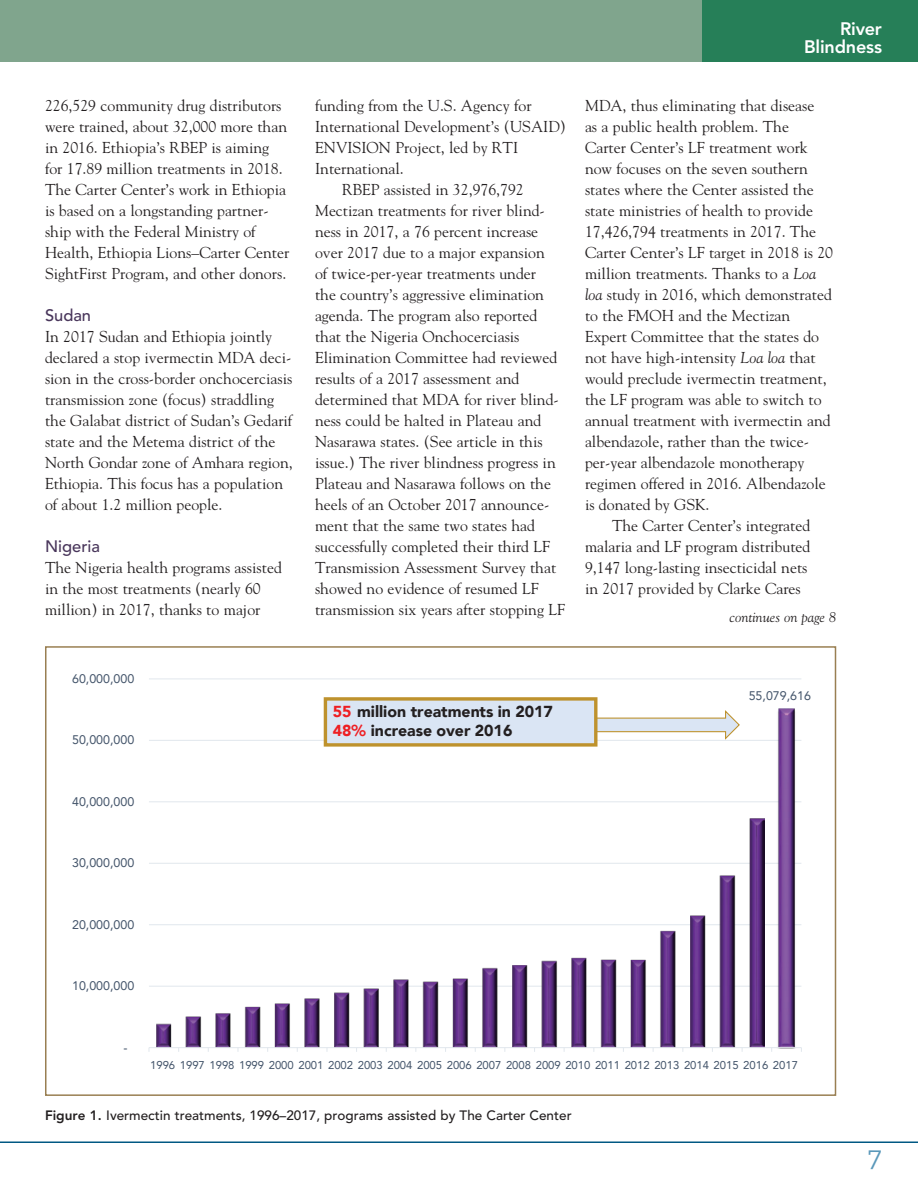
<style>
.page{position:relative;width:918px;height:1188px;background:#fff}
.page>*{position:absolute;margin:0;border:0;box-sizing:border-box;transform-origin:0 0}
.t1{font:27px "Lean OFY";color:#5a98ba}
.t2{font:800 18px/18px "Avenir";letter-spacing:-.01em;color:#fff;text-align:right}
.Avenir_Subhead{font:500 16.5px "Avenir";color:#49365b}
.t3{font:900 15.9px/19px "Avenir LT";color:#231f20}
.Body_Copy{font:15.75px/21px "Goudy";color:#231f20}
.Body_No_Indent{font:15.75px/21px "Goudy";color:#231f20}
.Body_Copy-2{font:italic 14.25px "Goudy";color:#231f20}
.Avenir_Chart_Head{font:500 13.5px "Avenir";color:#231f20}
.t4{font:12.45px "Avenir LT";letter-spacing:-.005em;color:#43546a}
.t5{font:11.25px "Avenir LT";color:#43546a}
.s1{font-style:italic}
.s2{color:#ee1f23}
.s3{font-weight:800}
</style>
<div class="page">
<hr style="left:0;top:1142px;width:918px;height:1px;background:#005883">
<div style="left:702px;top:0;width:216px;height:62px;background:#267f58"></div>
<div style="left:0;top:0;width:702px;height:62px;background:#80a58d"></div>
<div style="left:45px;top:646px;width:791px;height:450px;border:2px solid #997f52"></div>
<hr style="left:149px;top:986px;width:652px;height:1px;background:#e1e7ed">
<hr style="left:149px;top:924px;width:652px;height:1px;background:#e1e7ed">
<hr style="left:149px;top:863px;width:652px;height:1px;background:#e1e7ed">
<hr style="left:149px;top:801px;width:652px;height:1px;background:#e1e7ed">
<hr style="left:149px;top:740px;width:652px;height:1px;background:#e1e7ed">
<hr style="left:149px;top:678px;width:652px;height:1px;background:#e1e7ed">
<img style="left:776px;top:708px;width:21px;height:339px">
<img style="left:779px;top:709px;width:15px;height:338px">
<img style="left:156px;top:819px;width:608px;height:228px">
<hr style="left:149px;top:1047px;width:652px;height:1px;background:#e1e7ed">
<svg style="left:598px;top:710px;width:142px;height:30px"></svg>
<div style="left:325px;top:699px;width:271px;height:46px;background:#dae5f4"></div>
<div style="left:324px;top:697px;width:274px;height:50px;border:3px solid #be922d"></div>
<p class="Body_No_Indent" style="left:45px;top:95px;width:246px">226,529 community drug distributors were trained, about 32,000 more than in 2016. Ethiopia’s RBEP is aiming for 17.89 million treatments in 2018.<br>The Carter Center’s work in Ethiopia is based on a longstanding partner&shy;ship with the Federal Ministry of Health, Ethiopia Lions–Carter Center SightFirst Program, and other donors.</p>
<p class="Avenir_Subhead" style="left:45px;top:306px;width:48px">Sudan</p>
<p class="Body_No_Indent" style="left:45px;top:326px;width:249px">In 2017 Sudan and Ethiopia jointly declared a stop ivermectin MDA deci&shy;sion in the cross-border onchocerciasis transmission zone (focus) straddling the Galabat district of Sudan’s Gedarif state and the Metema district of the North Gondar zone of Amhara region, Ethiopia. This focus has a population of about 1.2 million people.</p>
<p class="Avenir_Subhead" style="left:45px;top:537px;width:56px">Nigeria</p>
<p class="Body_No_Indent" style="left:45px;top:557px;width:238px">The Nigeria health programs assisted in the most treatments (nearly 60 million) in 2017, thanks to major</p>
<p class="t4" style="left:72px;top:671px;width:64px">60,000,000</p>
<p class="t4" style="left:72px;top:733px;width:64px">50,000,000</p>
<p class="t4" style="left:72px;top:794px;width:64px">40,000,000</p>
<p class="t4" style="left:72px;top:856px;width:64px">30,000,000</p>
<p class="t4" style="left:72px;top:917px;width:64px">20,000,000</p>
<p class="t4" style="left:72px;top:979px;width:64px">10,000,000</p>
<p class="Body_No_Indent" style="left:315px;top:95px;width:253px">funding from the U.S. Agency for<br>International Development’s (USAID)<br>ENVISION Project, led by RTI<br>International.</p>
<p class="Body_Copy" style="left:315px;top:179px;width:251px;text-indent:27px">RBEP assisted in 32,976,792<br>Mectizan treatments for river blind&shy;ness in 2017, a 76 percent increase over 2017 due to a major expansion<br>of twice-per-year treatments under<br>the country’s aggressive elimination agenda. The program also reported that the Nigeria Onchocerciasis Elimination Committee had reviewed results of a 2017 assessment and determined that MDA for river blind&shy;ness could be halted in Plateau and Nasarawa states. (See article in this issue.) The river blindness progress in Plateau and Nasarawa follows on the heels of an October 2017 announce&shy;ment that the same two states had successfully completed their third LF Transmission Assessment Survey that showed no evidence of resumed LF transmission six years after stopping LF</p>
<p class="t2" style="left:804px;top:20px;width:79px">River<br>Blindness</p>
<p class="Body_Copy" style="left:585px;top:95px;width:250px">MDA, thus eliminating that disease<br>as a public health problem. The Carter Center’s LF treatment work now focuses on the seven southern states where the Center assisted the state ministries of health to provide 17,426,794 treatments in 2017. The Carter Center’s LF target in 2018 is 20 million treatments. Thanks to a <span class="s1">Loa loa</span> study in 2016, which demonstrated to the FMOH and the Mectizan Expert Committee that the states do not have high-intensity <span class="s1">Loa loa</span> that would preclude ivermectin treatment, the LF program was able to switch to annual treatment with ivermectin and albendazole, rather than the twice&shy;per-year albendazole monotherapy regimen offered in 2016. Albendazole is donated by GSK.</p>
<p class="Body_Copy" style="left:585px;top:515px;width:227px;text-indent:27px">The Carter Center’s integrated malaria and LF program distributed 9,147 long-lasting insecticidal nets in 2017 provided by Clarke Cares</p>
<p class="Body_Copy-2" style="left:730px;top:608px;width:108px">continues on page 8</p>
<p class="t3" style="left:333px;top:702px;width:222px"><span class="s2">55</span> million treatments in 2017<br><span class="s2">48%</span> increase over 2016</p>
<p class="t4" style="left:749px;top:689px;width:64px">55,079,616</p>
<p class="t4" style="left:124px;top:1040px;width:6px">-</p>
<p class="t5" style="left:150px;top:1059px;width:649px">1996 1997 1998 1999 2000 2001 2002 2003 2004 2005 2006 2007 2008 2009 2010 2011 2012 2013 2014 2015 2016 2017</p>
<p class="Avenir_Chart_Head" style="left:45px;top:1108px;width:528px"><span class="s3">Figure 1.</span> Ivermectin treatments, 1996–2017, programs assisted by The Carter Center</p>
<h1 class="t1" style="left:868px;top:1143px;width:16px">7</h1>
</div>
